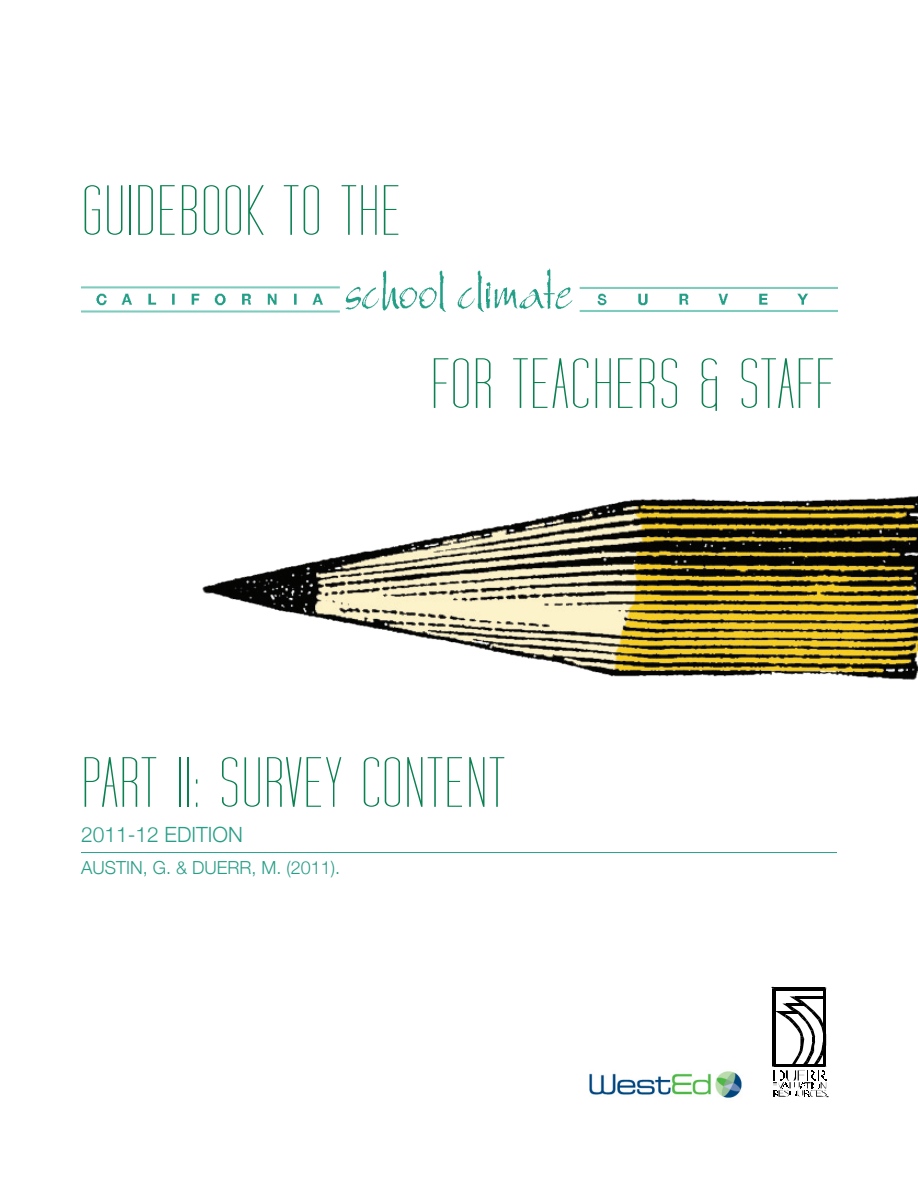
<style>
.page{position:relative;width:918px;height:1188px;background:#fff}
.page>*{position:absolute;margin:0;border:0;box-sizing:border-box;transform-origin:0 0}
.guide_title{font:72px "Tall Films Expanded";color:#0b8152}
.edition{font:300 21px "Helvetica Neue";color:#279e87}
.subtitle{font:300 18px "Helvetica Neue";color:#279e87}
</style>
<div class="page">
<img style="left:202px;top:495px;width:716px;height:185px">
<hr style="left:81px;top:852px;width:756px;height:1px;background:#279e87">
<img style="left:81px;top:268px;width:756px;height:45px">
<img style="left:589px;top:1071px;width:153px;height:27px">
<svg style="left:772px;top:987px;width:56px;height:110px"></svg>
<p class="guide_title" style="left:81px;top:177px;width:322px">GUIDEBOOK TO THE</p>
<p class="guide_title" style="left:430px;top:350px;width:405px">FOR TEACHERS &amp; STAFF</p>
<p class="guide_title" style="left:81px;top:749px;width:426px">PART II: SURVEY CONTENT</p>
<p class="edition" style="left:81px;top:821px;width:163px">2011-12 EDITION</p>
<p class="subtitle" style="left:81px;top:856px;width:261px">AUSTIN, G. &amp; DUERR, M. (2011).</p>
</div>
